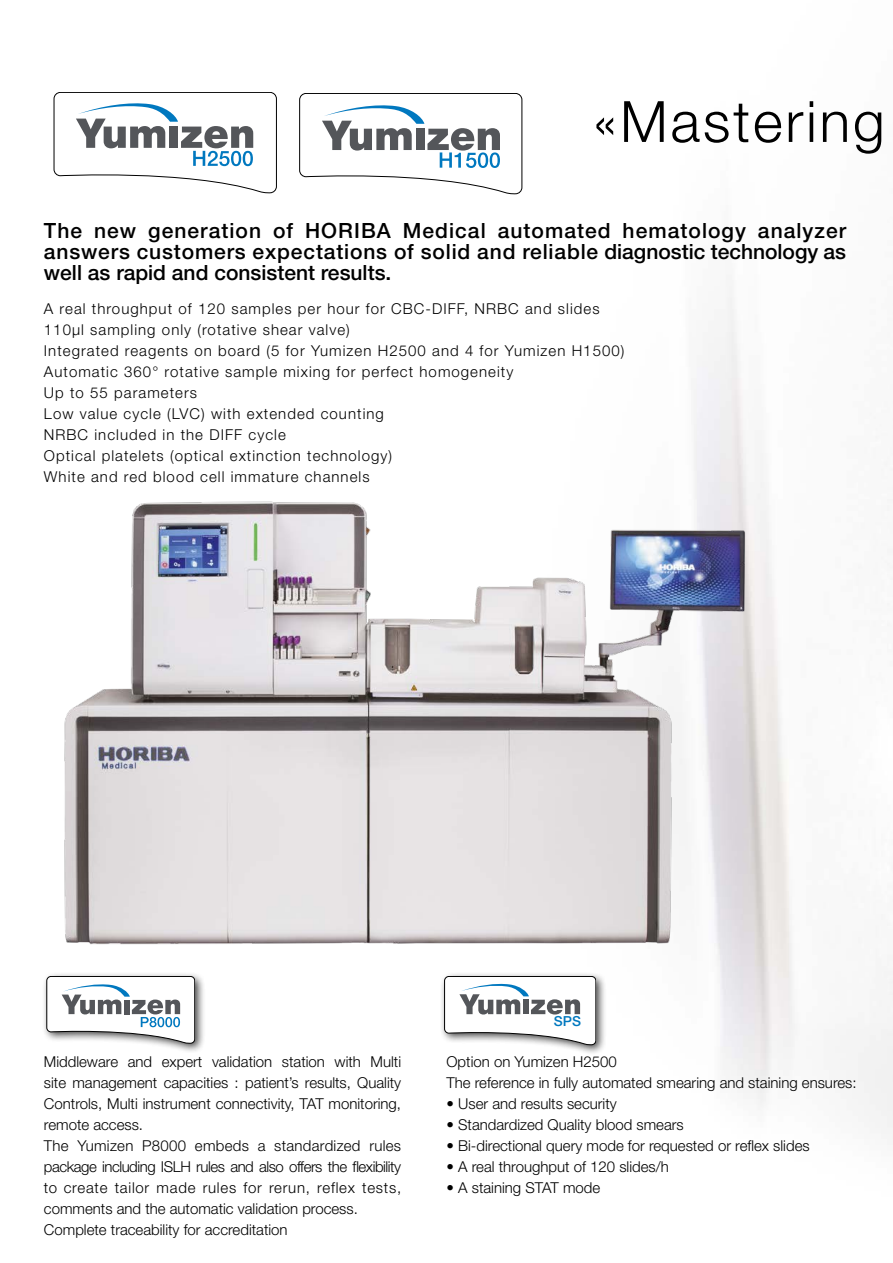
<style>
.page{position:relative;width:893px;height:1263px;background:#fff}
.page>*{position:absolute;margin:0;border:0;box-sizing:border-box;transform-origin:0 0}
.t1{font:300 57px "Helvetica Neue";letter-spacing:.05em;color:#000}
.t2{font:500 21px/21px "Helvetica Neue";color:#000;text-align:justify}
.t3{font:300 15px/21px "Helvetica Neue";color:#000}
.t4{font:300 15px/21px "Helvetica Neue";letter-spacing:.07em;color:#000}
.t5{font:500 13.8px "Helvetica Neue";color:#0078bf}
</style>
<div class="page">
<img style="left:64px;top:459px;width:770px;height:535px">
<div style="left:42px;top:971px;width:164px;height:83px;background:#000;opacity:.75"></div>
<svg style="left:47px;top:976px;width:148px;height:67px"></svg>
<div style="left:439px;top:971px;width:168px;height:85px;background:#000;opacity:.75"></div>
<svg style="left:444px;top:976px;width:152px;height:69px"></svg>
<svg style="left:299px;top:93px;width:223px;height:101px"></svg>
<svg style="left:54px;top:92px;width:223px;height:101px"></svg>
<h1 class="t1" style="left:593px;top:87px;width:293px">«Mastering</h1>
<h2 class="t2" style="left:44px;top:220px;width:804px">The new generation of HORIBA Medical automated hematology analyzer answers customers expectations of solid and reliable diagnostic technology as well as rapid and consistent results.</h2>
<p class="t4" style="left:44px;top:298px;width:582px">A real throughput of 120 samples per hour for CBC-DIFF, NRBC and slides 110µl sampling only (rotative shear valve)<br>Integrated reagents on board (5 for Yumizen H2500 and 4 for Yumizen H1500)<br>Automatic 360° rotative sample mixing for perfect homogeneity<br>Up to 55 parameters<br>Low value cycle (LVC) with extended counting<br>NRBC included in the DIFF cycle<br>Optical platelets (optical extinction technology)<br>White and red blood cell immature channels</p>
<p class="t5" style="left:554px;top:1013px;width:29px">SPS</p>
<p class="t3" style="left:44px;top:1050px;width:359px">Middleware and expert validation station with Multi site management capacities : patient’s results, Quality Controls, Multi instrument connectivity, TAT monitoring, remote access.<br>The Yumizen P8000 embeds a standardized rules package including ISLH rules and also offers the flexibility to create tailor made rules for rerun, reflex tests, comments and the automatic validation process.<br>Complete traceability for accreditation</p>
<p class="t3" style="left:446px;top:1050px;width:412px">Option on Yumizen H2500<br>The reference in fully automated smearing and staining ensures:</p>
<p class="t3" style="left:446px;top:1092px;width:172px">• User and results security</p>
<p class="t3" style="left:446px;top:1113px;width:239px">• Standardized Quality blood smears</p>
<p class="t3" style="left:446px;top:1134px;width:365px">• Bi-directional query mode for requested or reflex slides</p>
<p class="t3" style="left:446px;top:1155px;width:224px">• A real throughput of 120 slides/h</p>
<p class="t3" style="left:446px;top:1176px;width:155px">• A staining STAT mode</p>
</div>
